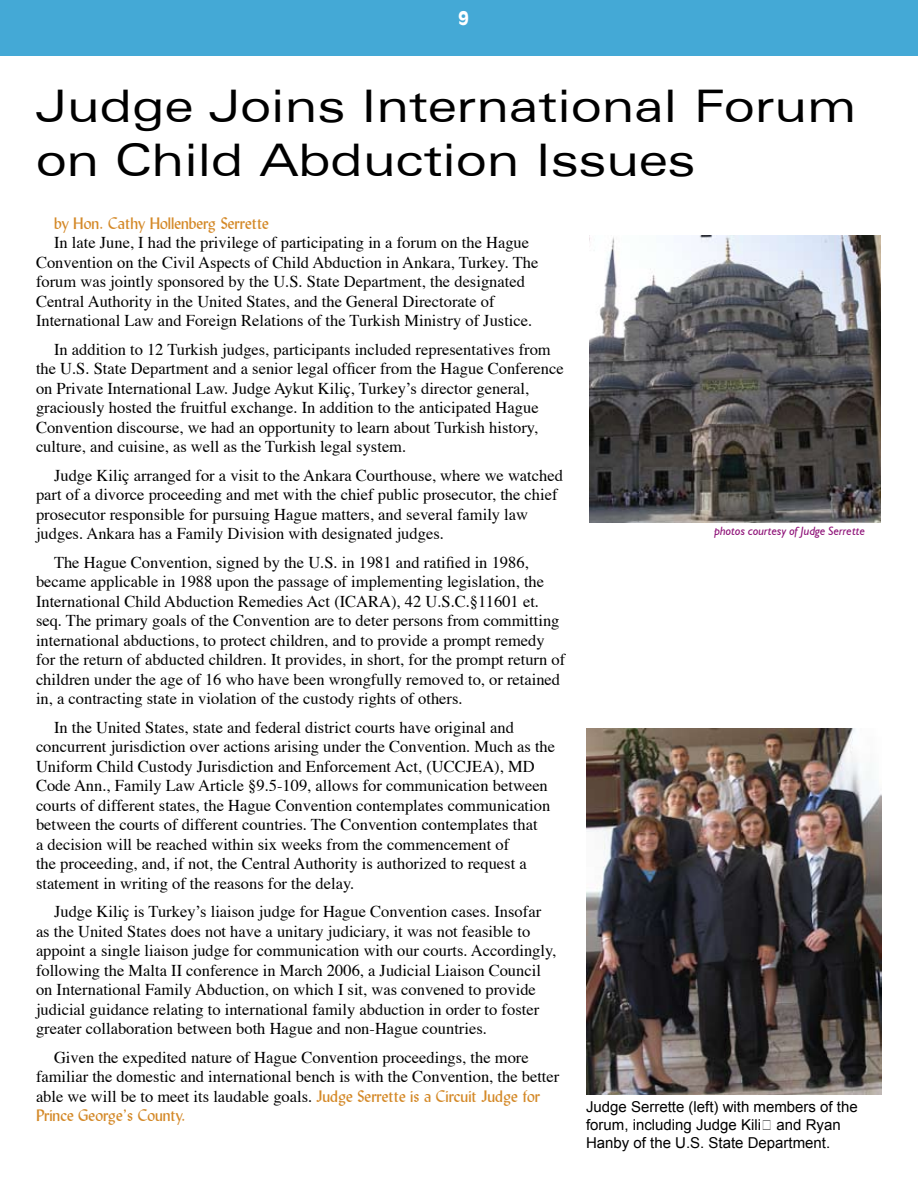
<style>
.page{position:relative;width:918px;height:1188px;background:#fff}
.page>*{position:absolute;margin:0;border:0;box-sizing:border-box;transform-origin:0 0}
.t1{font:expanded 45px/54px "Zurich BT";color:#000}
.t2{font:16.5px/19.5px "Times";color:#000}
.t3{font:16.5px "Lydian BT";color:#d48928}
.t4{font:15px/18px "Arial";color:#000}
.t5{font:italic 12px "Humanist 521 BT";color:#8f1479}
.s1{font-family:"Lydian BT";color:#d48928}
</style>
<div class="page">
<div style="left:0;top:0;width:918px;height:55px;background:#44a9d6"></div>
<img style="left:586px;top:729px;width:296px;height:365px">
<img style="left:589px;top:236px;width:292px;height:287px">
<h1 class="t1" style="left:36px;top:79px;width:822px">Judge Joins International Forum on Child Abduction Issues</h1>
<p class="t3" style="left:54px;top:213px;width:216px">by Hon. Cathy Hollenberg Serrette</p>
<p class="t2" style="left:36px;top:231px;width:504px;text-indent:18px">In late June, I had the privilege of participating in a forum on the Hague Convention on the Civil Aspects of Child Abduction in Ankara, Turkey. The forum was jointly sponsored by the U.S. State Department, the designated Central Authority in the United States, and the General Directorate of International Law and Foreign Relations of the Turkish Ministry of Justice.</p>
<p class="t2" style="left:36px;top:338px;width:529px;text-indent:18px">In addition to 12 Turkish judges, participants included representatives from the U.S. State Department and a senior legal officer from the Hague Conference on Private International Law. Judge Aykut Kiliç, Turkey’s director general, graciously hosted the fruitful exchange. In addition to the anticipated Hague Convention discourse, we had an opportunity to learn about Turkish history, culture, and cuisine, as well as the Turkish legal system.</p>
<p class="t2" style="left:36px;top:464px;width:529px;text-indent:18px">Judge Kiliç arranged for a visit to the Ankara Courthouse, where we watched part of a divorce proceeding and met with the chief public prosecutor, the chief prosecutor responsible for pursuing Hague matters, and several family law judges. Ankara has a Family Division with designated judges.</p>
<p class="t2" style="left:36px;top:551px;width:531px;text-indent:18px">The Hague Convention, signed by the U.S. in 1981 and ratified in 1986, became applicable in 1988 upon the passage of implementing legislation, the International Child Abduction Remedies Act (ICARA), 42 U.S.C.§11601 et. seq. The primary goals of the Convention are to deter persons from committing international abductions, to protect children, and to provide a prompt remedy for the return of abducted children. It provides, in short, for the prompt return of children under the age of 16 who have been wrongfully removed to, or retained in, a contracting state in violation of the custody rights of others.</p>
<p class="t2" style="left:36px;top:716px;width:521px;text-indent:18px">In the United States, state and federal district courts have original and concurrent jurisdiction over actions arising under the Convention. Much as the Uniform Child Custody Jurisdiction and Enforcement Act, (UCCJEA), MD Code Ann., Family Law Article §9.5-109, allows for communication between courts of different states, the Hague Convention contemplates communication between the courts of different countries. The Convention contemplates that<br>a decision will be reached within six weeks from the commencement of<br>the proceeding, and, if not, the Central Authority is authorized to request a statement in writing of the reasons for the delay.</p>
<p class="t2" style="left:36px;top:900px;width:522px;text-indent:18px">Judge Kiliç is Turkey’s liaison judge for Hague Convention cases. Insofar as the United States does not have a unitary judiciary, it was not feasible to appoint a single liaison judge for communication with our courts. Accordingly, following the Malta II conference in March 2006, a Judicial Liaison Council on International Family Abduction, on which I sit, was convened to provide judicial guidance relating to international family abduction in order to foster greater collaboration between both Hague and non-Hague countries.</p>
<p class="t2" style="left:36px;top:1046px;width:525px;text-indent:18px">Given the expedited nature of Hague Convention proceedings, the more familiar the domestic and international bench is with the Convention, the better able we will be to meet its laudable goals. <span class="s1">Judge Serrette is a Circuit Judge for</span></p>
<p class="t3" style="left:36px;top:1105px;width:151px">Prince George’s County.</p>
<p class="t5" style="left:714px;top:523px;width:152px">photos courtesy of Judge Serrette</p>
<p class="t4" style="left:586px;top:1098px;width:273px">Judge Serrette (left) with members of the forum, including Judge Kiliç and Ryan<br>Hanby of the U.S. State Department.</p>
</div>
